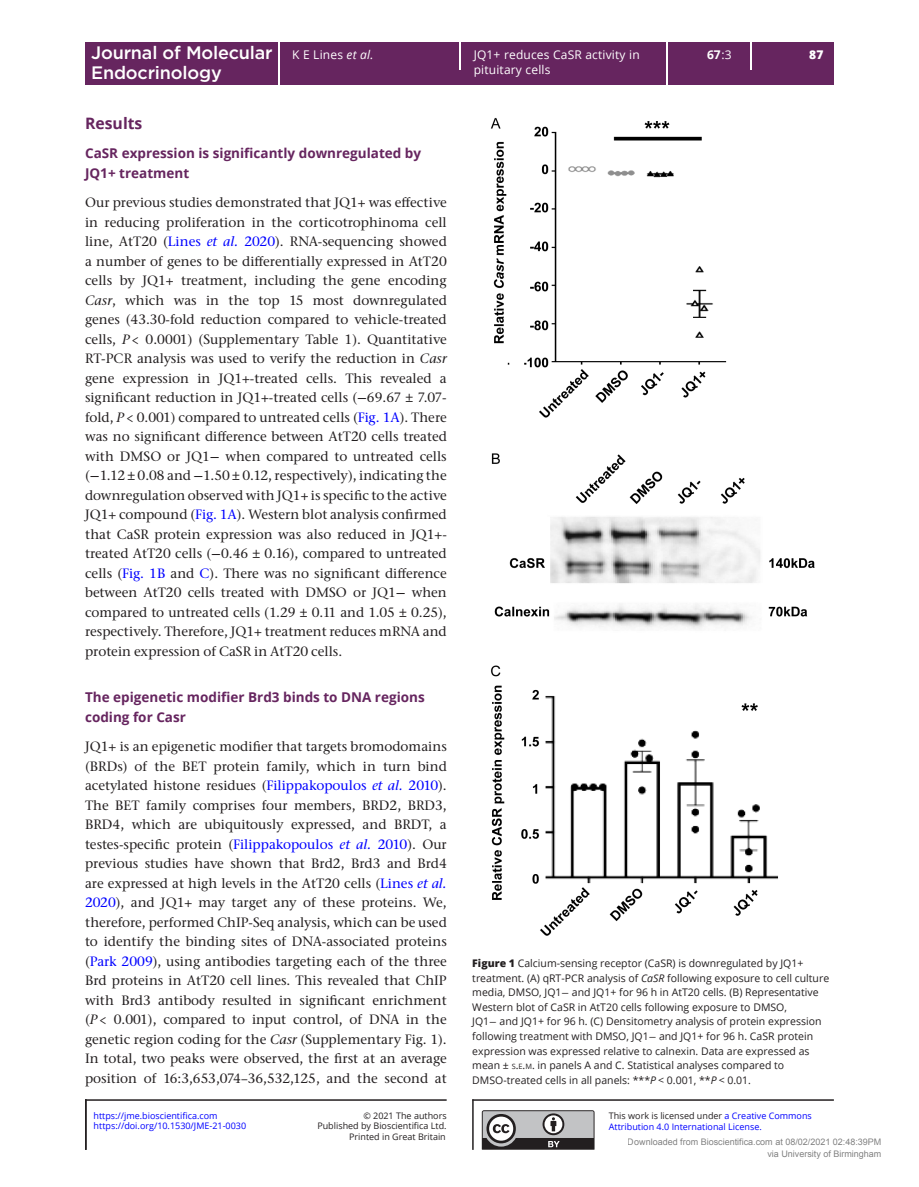
<style>
.page{position:relative;width:919px;height:1187px;background:#fff}
.page>*{position:absolute;margin:0;border:0;box-sizing:border-box;transform-origin:0 0}
.t1{font:500 18px/19.5px "Gotham";letter-spacing:-.01em;color:#fff}
.t2{font:700 15.75px "Open Sans";color:#66255f}
.TXT{font:500 13.5px/19.5px "Stone Serif ITC Pro";color:#231f20;text-align:justify}
.H2-H1{font:700 13.5px/19.5px "Open Sans";color:#66255f}
.t3{font:12px "Open Sans";letter-spacing:.015em;color:#fff}
.t4{font:700 12px "Open Sans";color:#fff}
.t5{font:800 12px "Open Sans";color:#fff}
.FC{font:10.5px/14.5px "Open Sans";color:#231f20}
.t6{font:9px/10.8px "Open Sans";color:#00f}
.t7{font:9px/12px "Arial";color:rgb(0 0 0/.5);text-align:right}
.t8{font:9px/10.5px "Open Sans";color:#231f20;text-align:right}
.s1{color:#00f}
.s2{font-style:italic;color:#00f}
.s3{font-style:italic}
.s4{font-family:"STIX Two Text"}
.s5{font-weight:400}
.s6{font-weight:800}
.s7{font-size:7.35px}
.s8{font-style:inherit}
.s9{color:#231f20}
</style>
<div class="page">
<div style="left:85px;top:42px;width:748px;height:43px;background:#66255f"></div>
<hr style="left:278px;top:42px;width:1px;height:43px;background:#fff">
<hr style="left:666px;top:42px;width:2px;height:43px;background:#fff">
<svg style="left:459px;top:42px;width:1px;height:27px"></svg>
<hr style="left:750px;top:42px;width:2px;height:27px;background:#fff">
<img style="left:490px;top:117px;width:325px;height:819px">
<svg style="left:482px;top:1110px;width:112px;height:39px;background:#8f8e8f"></svg>
<hr style="left:85px;top:1099px;width:361px;height:1px;background:#231f20">
<hr style="left:85px;top:1099px;width:2px;height:50px;background:#231f20">
<hr style="left:472px;top:1099px;width:1px;height:50px;background:#231f20">
<hr style="left:472px;top:1099px;width:361px;height:1px;background:#231f20">
<h1 class="t1" style="left:91px;top:43px;width:183px">Journal of Molecular<br>Endocrinology</h1>
<h1 class="t2" style="left:85px;top:112px;width:59px">Results</h1>
<p class="H2-H1" style="left:85px;top:143px;width:337px">CaSR expression is significantly downregulated by<br>JQ1+ treatment</p>
<p class="TXT" style="left:85px;top:193px;width:363px">Our previous studies demonstrated that JQ1+ was effective in reducing proliferation in the corticotrophinoma cell line, AtT20 (<span class="s1">Lines</span> <span class="s2">et al.</span> <span class="s1">2020</span>). RNA-sequencing showed a number of genes to be differentially expressed in AtT20 cells by JQ1+ treatment, including the gene encoding <span class="s3">Casr</span>, which was in the top 15 most downregulated genes (43.30-fold reduction compared to vehicle-treated cells, <span class="s3">P</span>&lt; 0.0001) (Supplementary Table 1). Quantitative RT-PCR analysis was used to verify the reduction in <span class="s3">Casr </span>gene expression in JQ1+-treated cells. This revealed a significant reduction in JQ1+-treated cells (<span class="s4">−</span>69.67 ± 7.07- fold, <span class="s3">P</span>&lt; 0.001) compared to untreated cells (<span class="s1">Fig. 1A</span>). There was no significant difference between AtT20 cells treated with DMSO or JQ1<span class="s4">−</span> when compared to untreated cells (<span class="s4">−</span>1.12 ± 0.08 and <span class="s4">−</span>1.50 ± 0.12, respectively), indicating the downregulation observed with JQ1+ is specific to the active JQ1+ compound (<span class="s1">Fig. 1A</span>). Western blot analysis confirmed that CaSR protein expression was also reduced in JQ1+- treated AtT20 cells (<span class="s4">−</span>0.46 ± 0.16), compared to untreated cells (<span class="s1">Fig. 1B</span> and <span class="s1">C</span>). There was no significant difference between AtT20 cells treated with DMSO or JQ1<span class="s4">−</span> when compared to untreated cells (1.29 ± 0.11 and 1.05 ± 0.25), respectively. Therefore, JQ1+ treatment reduces mRNA and protein expression of CaSR in AtT20 cells.</p>
<h2 class="H2-H1" style="left:85px;top:687px;width:341px">The epigenetic modifier Brd3 binds to DNA regions coding for Casr</h2>
<p class="TXT" style="left:85px;top:736px;width:363px">JQ1+ is an epigenetic modifier that targets bromodomains (BRDs) of the BET protein family, which in turn bind acetylated histone residues (<span class="s1">Filippakopoulos</span> <span class="s2">et al.</span> <span class="s1">2010</span>).<br>The BET family comprises four members, BRD2, BRD3, BRD4, which are ubiquitously expressed, and BRDT, a testes-specific protein (<span class="s1">Filippakopoulos</span> <span class="s2">et al.</span> <span class="s1">2010</span>). Our previous studies have shown that Brd2, Brd3 and Brd4 are expressed at high levels in the AtT20 cells (<span class="s1">Lines</span> <span class="s2">et al.<br></span><span class="s1">2020</span>), and JQ1+ may target any of these proteins. We, therefore, performed ChIP-Seq analysis, which can be used to identify the binding sites of DNA-associated proteins (<span class="s1">Park 2009</span>), using antibodies targeting each of the three Brd proteins in AtT20 cell lines. This revealed that ChIP with Brd3 antibody resulted in significant enrichment (<span class="s3">P</span>&lt; 0.001), compared to input control, of DNA in the genetic region coding for the <span class="s3">Casr</span> (Supplementary Fig. 1).<br>In total, two peaks were observed, the first at an average position of 16:3,653,074–36,532,125, and the second at</p>
<p class="t3" style="left:292px;top:47px;width:83px">K E Lines <span class="s3">et al.</span></p>
<p class="t3" style="left:473px;top:47px;width:167px">JQ1+ reduces CaSR activity in</p>
<p class="t4" style="left:707px;top:47px;width:26px">67<span class="s5">:3</span></p>
<p class="t5" style="left:809px;top:46px;width:16px">87</p>
<p class="t3" style="left:473px;top:61px;width:78px">pituitary cells</p>
<p class="FC" style="left:472px;top:955px;width:358px"><span class="s6">Figure 1</span> Calcium-sensing receptor (CaSR) is downregulated by JQ1+ treatment. (A) qRT-PCR analysis of <span class="s3">CaSR</span> following exposure to cell culture media, DMSO, JQ1<span class="s4">−</span> and JQ1+ for 96 h in AtT20 cells. (B) Representative Western blot of CaSR in AtT20 cells following exposure to DMSO,<br>JQ1<span class="s4">−</span> and JQ1+ for 96 h. (C) Densitometry analysis of protein expression following treatment with DMSO, JQ1<span class="s4">−</span> and JQ1+ for 96 h. CaSR protein expression was expressed relative to calnexin. Data are expressed as mean ± <span class="s7">S</span><span class="s8">.</span><span class="s7">E</span><span class="s8">.</span><span class="s7">M</span><span class="s8">.</span> in panels A and C. Statistical analyses compared to DMSO-treated cells in all panels: ***<span class="s3">P</span> &lt; 0.001, **<span class="s3">P</span> &lt; 0.01.</p>
<p class="t6" style="left:93px;top:1109px;width:125px">https://jme.bioscientifica.com</p>
<p class="t8" style="left:317px;top:1110px;width:131px">© 2021 The authors<br>Published by Bioscientifica Ltd.<br>Printed in Great Britain</p>
<p class="t6" style="left:608px;top:1109px;width:204px"><span class="s9">This work is licensed under</span> a Creative Commons<br>Attribution 4.0 International License.</p>
<p class="t7" style="left:627px;top:1135px;width:255px">Downloaded from Bioscientifica.com at 08/02/2021 02:48:39PM via University of Birmingham</p>
<p class="t6" style="left:94px;top:1120px;width:154px">https://doi.org/10.1530/JME-21-0030</p>
</div>
